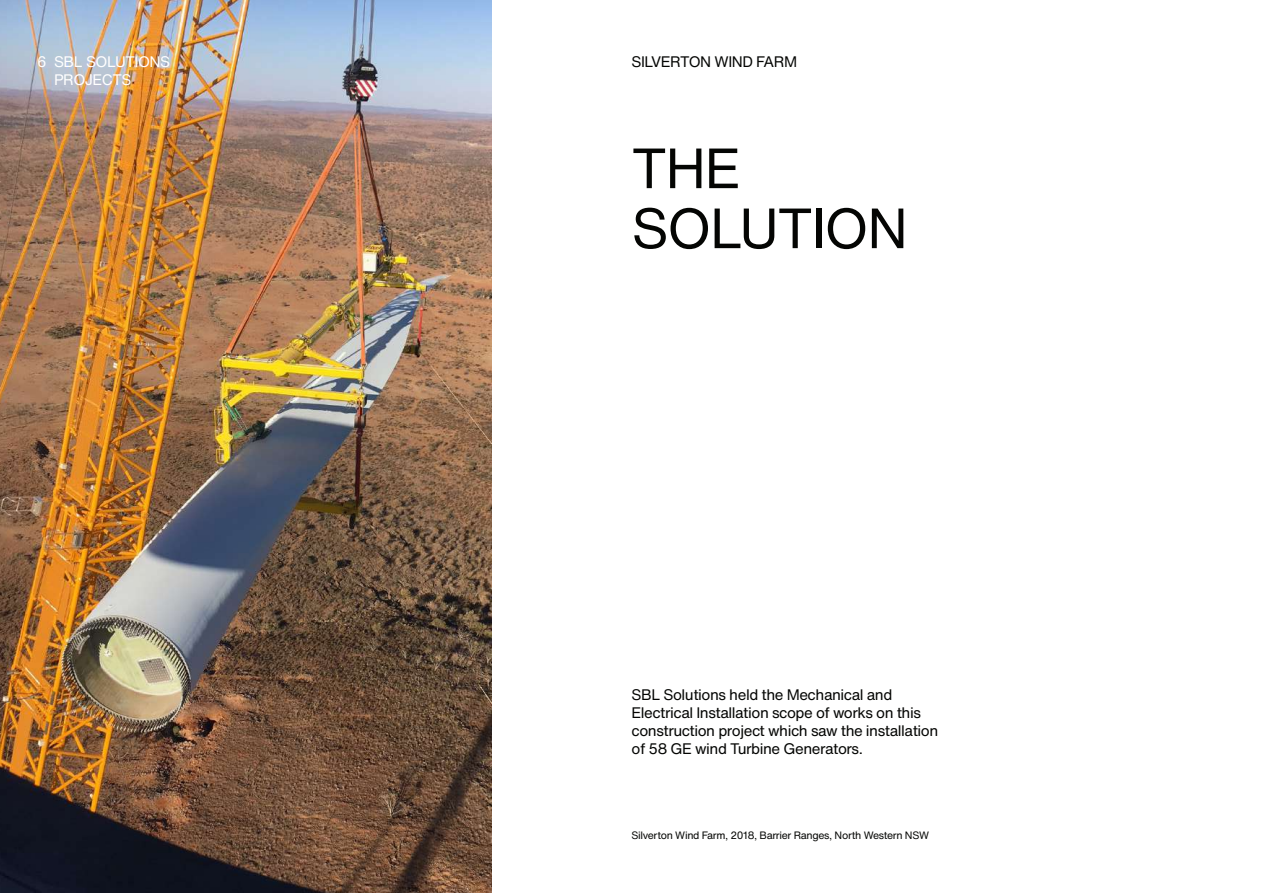
<style>
.page{position:relative;width:1263px;height:893px;background:#fff}
.page>*{position:absolute;margin:0;border:0;box-sizing:border-box;transform-origin:0 0}
.t1{font:55.65px/60px "Helvetica Now Text";letter-spacing:-.03em;color:#040503}
.t2{font:15px/18px "Helvetica Now Text";letter-spacing:-.03em;color:#040503}
.t3{font:15px/18px "Helvetica Now Text";letter-spacing:-.03em;color:#fff}
.t4{font:10.5px "Helvetica Now Text";letter-spacing:-.03em;color:#040503}
</style>
<div class="page">
<img style="left:0;top:0;width:491px;height:893px">
<p class="t3" style="left:37px;top:52px;width:11px">6</p>
<p class="t3" style="left:54px;top:52px;width:118px">SBL SOLUTIONS<br>PROJECTS</p>
<p class="t2" style="left:631px;top:52px;width:167px">SILVERTON WIND FARM</p>
<h1 class="t1" style="left:631px;top:137px;width:278px">THE<br>SOLUTION</h1>
<p class="t2" style="left:631px;top:686px;width:308px">SBL Solutions held the Mechanical and Electrical Installation scope of works on this construction project which saw the installation of 58 GE wind Turbine Generators.</p>
<p class="t4" style="left:631px;top:827px;width:299px">Silverton Wind Farm, 2018, Barrier Ranges, North Western NSW</p>
</div>
